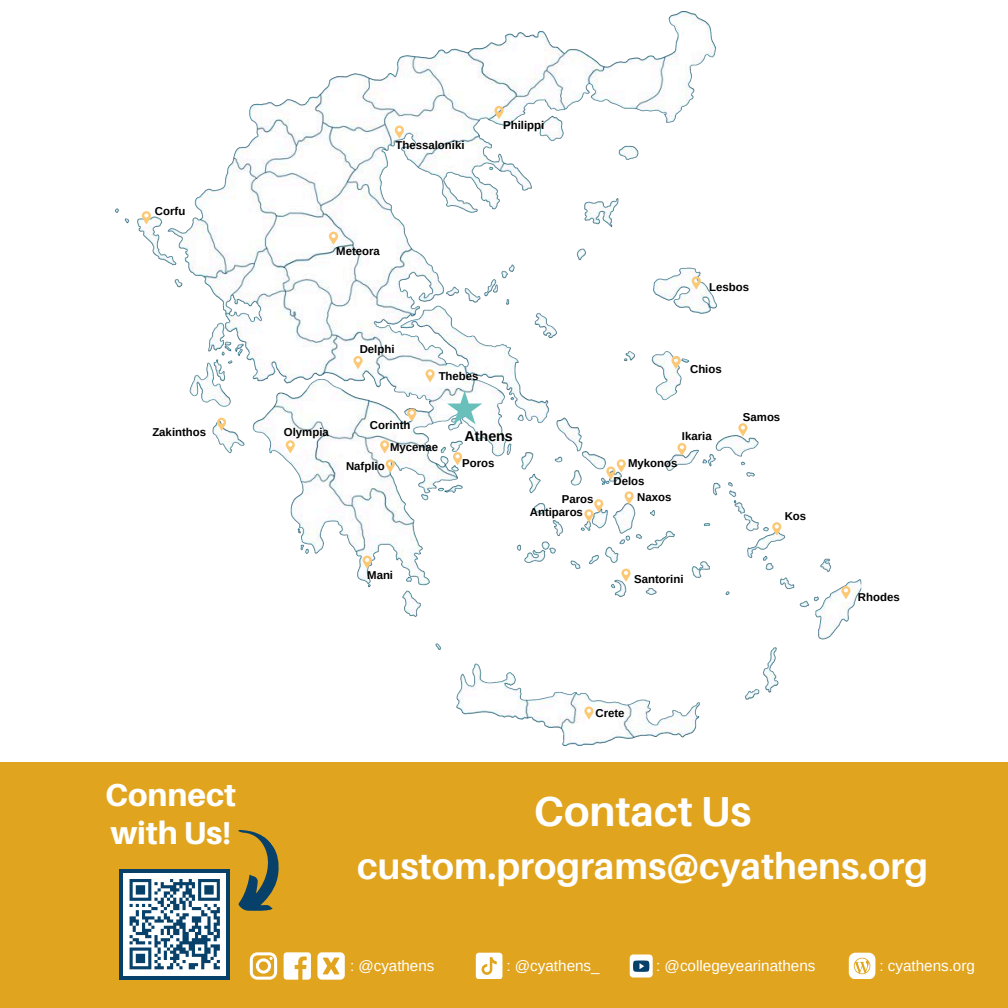
<style>
.page{position:relative;width:1008px;height:1008px;background:#fff}
.page>*{position:absolute;margin:0;border:0;box-sizing:border-box;transform-origin:0 0}
.t1{font:700 42px "Aileron";color:#fff}
.t2{font:700 36.75px "Aileron";color:#fff}
.t3{font:800 31.68px/38.1px "Aileron";color:#fff}
.t4{font:15.22px "Arimo";color:#fff}
.t5{font:700 14.17px "Arimo";color:#000}
.t6{font:700 11.38px "Arimo";color:#000}
</style>
<div class="page">
<img style="left:115px;top:12px;width:747px;height:733px">
<svg style="left:447px;top:391px;width:35px;height:33px"></svg>
<svg style="left:363px;top:556px;width:9px;height:13px"></svg>
<svg style="left:353px;top:356px;width:10px;height:13px"></svg>
<svg style="left:738px;top:423px;width:9px;height:13px"></svg>
<svg style="left:407px;top:408px;width:9px;height:14px"></svg>
<svg style="left:625px;top:491px;width:9px;height:13px"></svg>
<svg style="left:584px;top:706px;width:9px;height:14px"></svg>
<svg style="left:584px;top:499px;width:19px;height:23px"></svg>
<svg style="left:453px;top:452px;width:9px;height:13px"></svg>
<svg style="left:286px;top:440px;width:9px;height:13px"></svg>
<svg style="left:386px;top:459px;width:9px;height:14px"></svg>
<svg style="left:494px;top:106px;width:10px;height:13px"></svg>
<svg style="left:395px;top:126px;width:9px;height:13px"></svg>
<svg style="left:329px;top:232px;width:9px;height:13px"></svg>
<svg style="left:677px;top:443px;width:9px;height:13px"></svg>
<div style="left:0;top:762px;width:1008px;height:246px;background:#e1a41e"></div>
<div style="left:119px;top:869px;width:111px;height:111px;background:#074169"></div>
<div style="left:123px;top:873px;width:103px;height:103px;background:#fff"></div>
<svg style="left:425px;top:369px;width:10px;height:13px"></svg>
<svg style="left:380px;top:440px;width:9px;height:13px"></svg>
<svg style="left:606px;top:459px;width:20px;height:21px"></svg>
<svg style="left:621px;top:569px;width:10px;height:13px"></svg>
<svg style="left:841px;top:586px;width:9px;height:13px"></svg>
<svg style="left:142px;top:211px;width:9px;height:13px"></svg>
<svg style="left:217px;top:418px;width:9px;height:13px"></svg>
<svg style="left:692px;top:276px;width:9px;height:14px"></svg>
<svg style="left:671px;top:356px;width:10px;height:13px"></svg>
<svg style="left:772px;top:522px;width:9px;height:13px"></svg>
<div style="left:630px;top:955px;width:23px;height:23px;background:#fff;border-radius:3px"></div>
<svg style="left:633px;top:961px;width:16px;height:11px"></svg>
<svg style="left:129px;top:830px;width:182px;height:150px"></svg>
<svg style="left:317px;top:952px;width:28px;height:28px"></svg>
<svg style="left:476px;top:953px;width:26px;height:26px"></svg>
<svg style="left:849px;top:953px;width:26px;height:26px"></svg>
<p class="t6" style="left:155px;top:205px;width:32px">Corfu</p>
<p class="t6" style="left:152px;top:425px;width:55px">Zakinthos</p>
<h3 class="t3" style="left:105px;top:775px;width:133px">Connect with Us!</h3>
<p class="t6" style="left:396px;top:139px;width:71px">Thessaloniki</p>
<p class="t6" style="left:503px;top:119px;width:43px">Philippi</p>
<p class="t6" style="left:336px;top:245px;width:45px">Meteora</p>
<p class="t6" style="left:360px;top:343px;width:36px">Delphi</p>
<p class="t6" style="left:439px;top:369px;width:41px">Thebes</p>
<p class="t6" style="left:284px;top:425px;width:46px">Olympia</p>
<p class="t6" style="left:370px;top:419px;width:42px">Corinth</p>
<p class="t6" style="left:390px;top:440px;width:50px">Mycenae</p>
<p class="t6" style="left:346px;top:460px;width:40px">Nafplio</p>
<p class="t5" style="left:465px;top:428px;width:50px">Athens</p>
<p class="t6" style="left:462px;top:457px;width:34px">Poros</p>
<p class="t6" style="left:709px;top:281px;width:41px">Lesbos</p>
<p class="t6" style="left:690px;top:363px;width:33px">Chios</p>
<p class="t6" style="left:682px;top:430px;width:31px">Ikaria</p>
<p class="t6" style="left:628px;top:457px;width:51px">Mykonos</p>
<p class="t6" style="left:614px;top:475px;width:33px">Delos</p>
<p class="t6" style="left:743px;top:410px;width:39px">Samos</p>
<p class="t6" style="left:367px;top:569px;width:27px">Mani</p>
<p class="t6" style="left:562px;top:493px;width:33px">Paros</p>
<p class="t6" style="left:637px;top:491px;width:36px">Naxos</p>
<p class="t6" style="left:530px;top:506px;width:55px">Antiparos</p>
<p class="t6" style="left:634px;top:573px;width:51px">Santorini</p>
<p class="t6" style="left:595px;top:707px;width:31px">Crete</p>
<p class="t6" style="left:785px;top:509px;width:23px">Kos</p>
<p class="t6" style="left:858px;top:591px;width:43px">Rhodes</p>
<h1 class="t1" style="left:534px;top:785px;width:219px">Contact Us</h1>
<h2 class="t2" style="left:357px;top:843px;width:572px">custom.programs@cyathens.org</h2>
<h3 class="t4" style="left:350px;top:957px;width:86px">: @cyathens</h3>
<h3 class="t4" style="left:506px;top:957px;width:95px">: @cyathens_</h3>
<h3 class="t4" style="left:656px;top:957px;width:161px">: @collegeyearinathens</h3>
<h3 class="t4" style="left:879px;top:957px;width:97px">: cyathens.org</h3>
</div>
